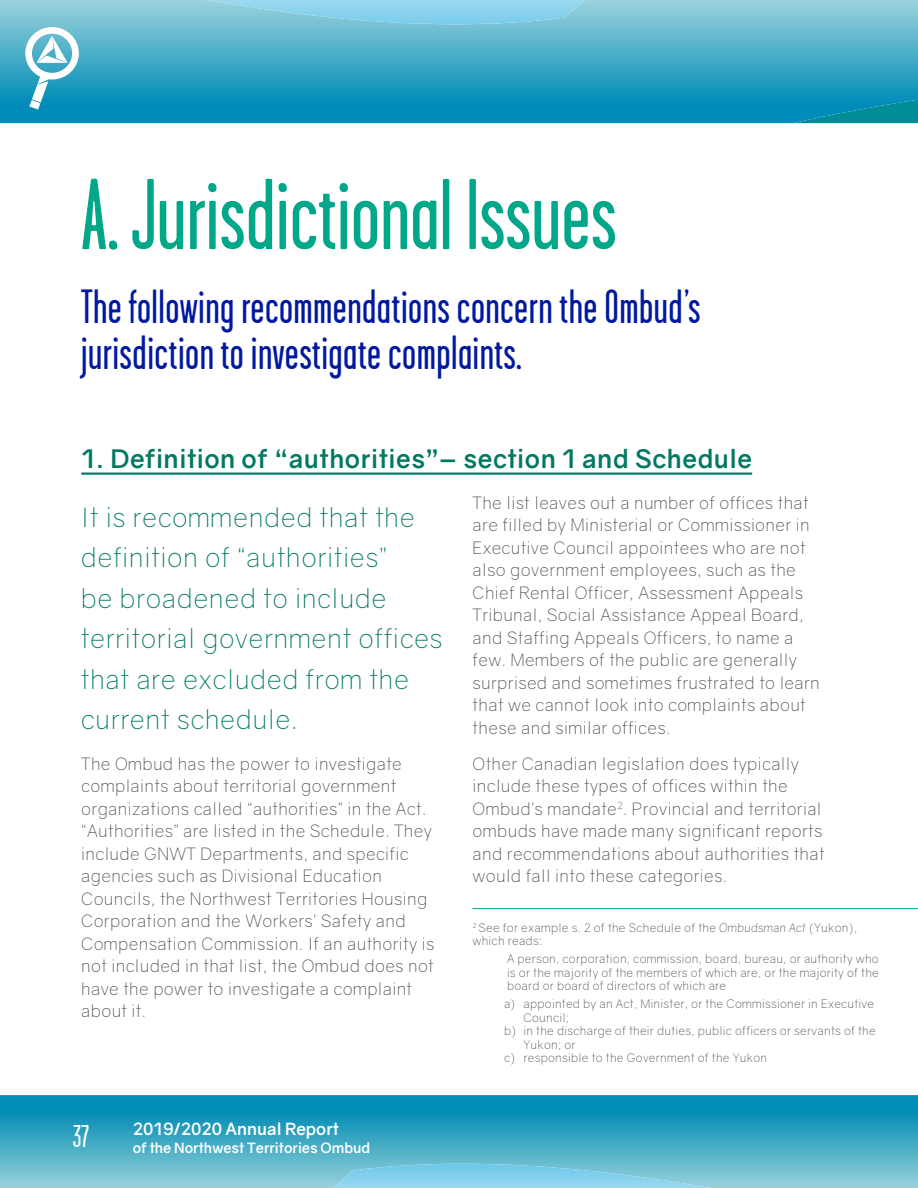
<style>
.page{position:relative;width:918px;height:1188px;background:#fff}
.page>*{position:absolute;margin:0;border:0;box-sizing:border-box;transform-origin:0 0}
.minor_headings_green{font:100.5px "Garage Gothic";color:#00a788}
.Minor_Headings{font:48px/46.5px "Garage Gothic";letter-spacing:.01em;color:#00199f}
.t1{font:31.5px "Garage Gothic";color:#fff}
.small_quotes{font:300 27px/40.5px "Gravity";letter-spacing:.02em;color:#007961}
.Paragraph_Style_3{font:700 25.5px "Gravity";letter-spacing:.02em;color:#007961}
.body_space{font:300 17.25px/22.5px "Gravity";letter-spacing:.02em;color:#454647}
.t2{font:700 16.8px "Gravity";color:#fff}
.t3{font:700 14.1px "Gravity";color:#fff}
.body_space-2{font:300 12px/13.5px "Gravity";letter-spacing:.02em;color:#454647}
.s1{font-style:italic}
</style>
<div class="page">
<img style="left:0;top:0;width:918px;height:123px">
<img style="left:793px;top:100px;width:125px;height:23px">
<img style="left:207px;top:0;width:378px;height:24px">
<img style="left:0;top:1095px;width:918px;height:93px">
<img style="left:333px;top:1164px;width:378px;height:24px">
<svg style="left:25px;top:27px;width:54px;height:83px"></svg>
<hr style="left:81px;top:473px;width:671px;height:2px;background:#007961">
<hr style="left:472px;top:908px;width:446px;height:1px;background:#00a788">
<p class="minor_headings_green" style="left:81px;top:163px;width:537px">A. Jurisdictional Issues</p>
<p class="Minor_Headings" style="left:81px;top:284px;width:621px">The following recommendations concern the Ombud’s jurisdiction to investigate complaints.</p>
<p class="Paragraph_Style_3" style="left:81px;top:443px;width:672px">1. Definition of “authorities”– section 1 and Schedule</p>
<p class="small_quotes" style="left:81px;top:497px;width:363px">It is recommended that the definition of “authorities”<br>be broadened to include territorial government offices that are excluded from the current schedule.</p>
<p class="body_space" style="left:81px;top:752px;width:355px">The Ombud has the power to investigate complaints about territorial government organizations called “authorities” in the Act. “Authorities” are listed in the Schedule. They include GNWT Departments, and specific agencies such as Divisional Education Councils, the Northwest Territories Housing Corporation and the Workers’ Safety and Compensation Commission. If an authority is not included in that list, the Ombud does not have the power to investigate a complaint about it.</p>
<h3 class="t1" style="left:73px;top:1120px;width:18px">37</h3>
<p class="t2" style="left:133px;top:1118px;width:208px">2019/2020 Annual Report</p>
<p class="t3" style="left:133px;top:1139px;width:239px">of the Northwest Territories Ombud</p>
<p class="body_space" style="left:473px;top:491px;width:349px">The list leaves out a number of offices that are filled by Ministerial or Commissioner in Executive Council appointees who are not also government employees, such as the Chief Rental Officer, Assessment Appeals Tribunal, Social Assistance Appeal Board, and Staffing Appeals Officers, to name a few. Members of the public are generally surprised and sometimes frustrated to learn that we cannot look into complaints about these and similar offices.</p>
<p class="body_space" style="left:473px;top:752px;width:353px">Other Canadian legislation does typically include these types of offices within the Ombud’s mandate<sup>2</sup>. Provincial and territorial ombuds have made many significant reports and recommendations about authorities that would fall into these categories.</p>
<p class="body_space-2" style="left:472px;top:920px;width:386px"><sup>2</sup> See for example s. 2 of the Schedule of the <span class="s1">Ombudsman Act</span> (Yukon), which reads:</p>
<p class="body_space-2" style="left:507px;top:952px;width:373px;text-align:justify">A person, corporation, commission, board, bureau, or authority who is or the majority of the members of which are, or the majority of the board or board of directors of which are</p>
<p class="body_space-2" style="left:524px;top:997px;width:352px;text-indent:-20px">a) appointed by an Act, Minister, or the Commissioner in Executive<br>Council;</p>
<p class="body_space-2" style="left:524px;top:1024px;width:354px;text-indent:-20px">b) in the discharge of their duties, public officers or servants of the<br>Yukon; or</p>
<p class="body_space-2" style="left:504px;top:1051px;width:265px">c) responsible to the Government of the Yukon</p>
</div>
